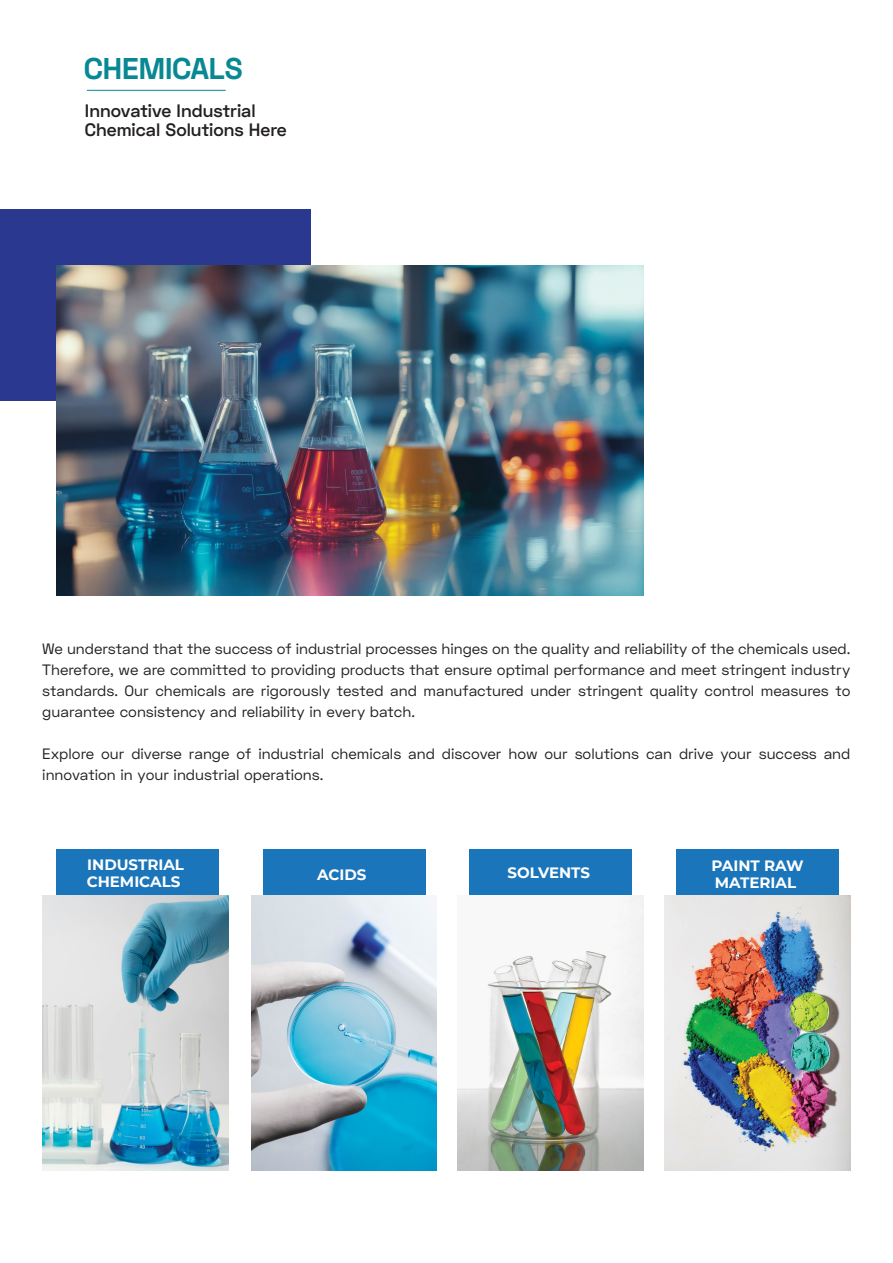
<style>
.page{position:relative;width:893px;height:1263px;background:#fff}
.page>*{position:absolute;margin:0;border:0;box-sizing:border-box;transform-origin:0 0}
.t1{font:700 30px "Space Grotesk";color:#088893}
.t2{font:600 18px/19.5px "Space Grotesk";color:#231f20}
.t3{font:15px/21px "Space Grotesk";color:#231f20;text-align:justify}
.t4{font:700 15px/16.5px "Montserrat";color:#fff}
</style>
<div class="page">
<div style="left:56px;top:849px;width:163px;height:74px;background:#1b75bb"></div>
<div style="left:263px;top:849px;width:162px;height:74px;background:#1b75bb"></div>
<div style="left:469px;top:849px;width:163px;height:74px;background:#1b75bb"></div>
<div style="left:676px;top:849px;width:163px;height:74px;background:#1b75bb"></div>
<hr style="left:87px;top:90px;width:139px;height:1px;background:#088893">
<div style="left:0;top:209px;width:310px;height:191px;background:#2b388f"></div>
<img style="left:43px;top:896px;width:186px;height:274px">
<img style="left:251px;top:896px;width:186px;height:274px">
<img style="left:458px;top:896px;width:186px;height:274px">
<img style="left:665px;top:896px;width:185px;height:274px">
<img style="left:57px;top:266px;width:587px;height:330px">
<h1 class="t1" style="left:84px;top:49px;width:160px">CHEMICALS</h1>
<p class="t2" style="left:85px;top:101px;width:203px">Innovative Industrial<br>Chemical Solutions Here</p>
<p class="t3" style="left:42px;top:638px;width:810px">We understand that the success of industrial processes hinges on the quality and reliability of the chemicals used.<br>Therefore, we are committed to providing products that ensure optimal performance and meet stringent industry standards. Our chemicals are rigorously tested and manufactured under stringent quality control measures to guarantee consistency and reliability in every batch.</p>
<p class="t3" style="left:42px;top:743px;width:810px">Explore our diverse range of industrial chemicals and discover how our solutions can drive your success and innovation in your industrial operations.</p>
<p class="t4" style="left:87px;top:856px;width:99px">INDUSTRIAL<br>CHEMICALS</p>
<p class="t4" style="left:317px;top:865px;width:51px">ACIDS</p>
<p class="t4" style="left:508px;top:863px;width:84px">SOLVENTS</p>
<p class="t4" style="left:712px;top:857px;width:94px">PAINT RAW<br>MATERIAL</p>
</div>
